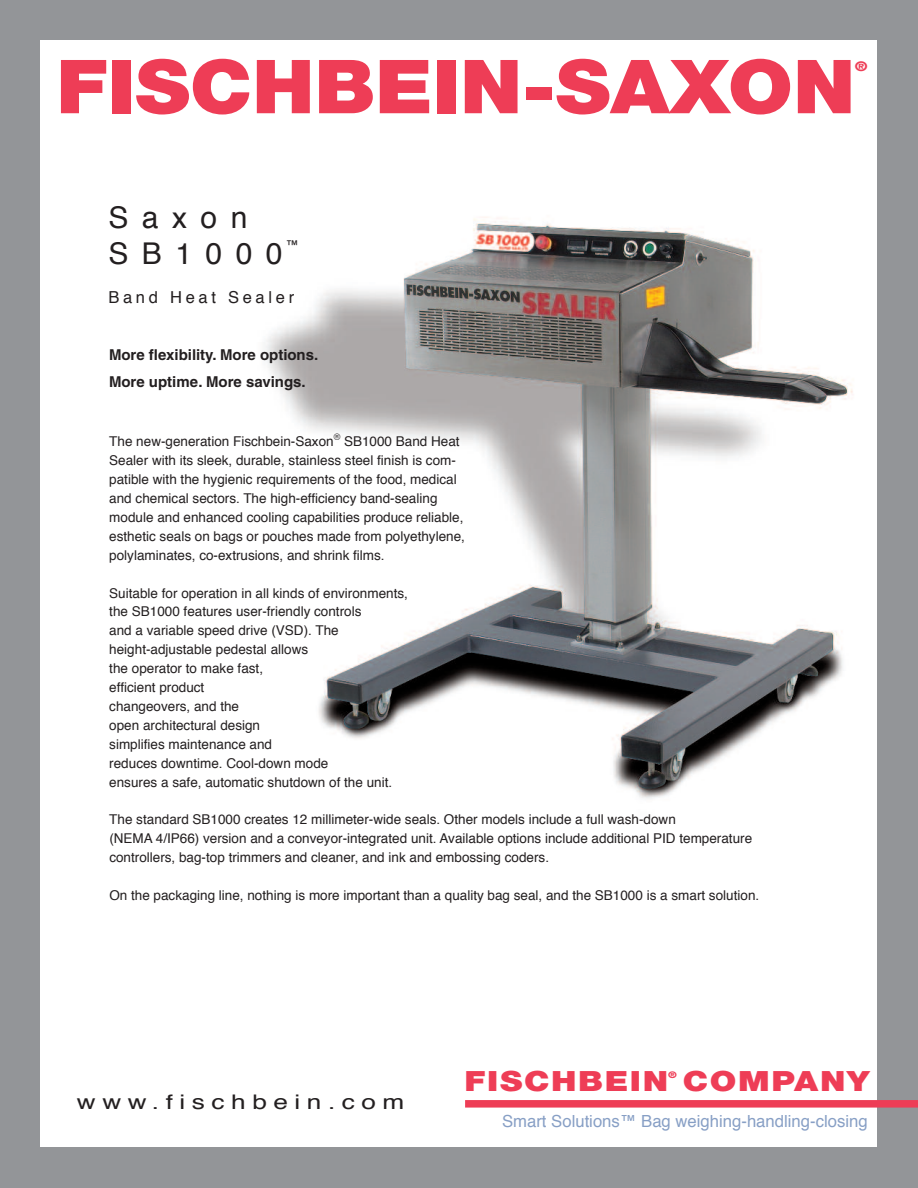
<style>
.page{position:relative;width:918px;height:1188px;background:#939598}
.page>*{position:absolute;margin:0;border:0;box-sizing:border-box;transform-origin:0 0}
.t1{font:900 74.55px "Helvetica Neue";color:#ee3d56;scale:1.1 1}
.t2{font:30px/36px "Helvetica";letter-spacing:.45em;color:#231f20}
.t3{font:900 27.9px "Helvetica Neue";letter-spacing:.05em;color:#ee3d56;scale:1.2 1}
.t4{font:20.1px "Helvetica";letter-spacing:.25em;color:#231f20;scale:1.3 1}
.t5{font:16.65px "Helvetica";color:#879fc5}
.t6{font:16.5px "Helvetica";letter-spacing:.225em;color:#231f20}
.t7{font:700 15px/27px "Helvetica";color:#231f20}
.t8{font:13.5px/18.9px "Helvetica";color:#231f20}
.t9{font:900 13.35px "Helvetica Neue";color:#ee3d56;scale:1.2 1}
.t10{font:900 9.15px "Helvetica Neue";color:#ee3d56;scale:1.2 1}
</style>
<div class="page">
<div style="left:40px;top:40px;width:838px;height:1108px;background:#fff"></div>
<img style="left:265px;top:217px;width:588px;height:582px">
<div style="left:465px;top:1100px;width:453px;height:8px;background:#ee3d56"></div>
<h1 class="t1" style="left:56px;top:60px;width:728px">FISCHBEIN-SAXON</h1>
<p class="t9" style="left:855px;top:61px;width:12px">®</p>
<h2 class="t2" style="left:108px;top:201px;width:176px">Saxon<br>SB1000</h2>
<p class="t8" style="left:286px;top:237px;width:15px">™</p>
<p class="t6" style="left:108px;top:290px;width:187px">Band Heat Sealer</p>
<p class="t7" style="left:109px;top:343px;width:211px">More flexibility. More options.<br>More uptime. More savings.</p>
<p class="t8" style="left:109px;top:433px;width:357px">The new-generation Fischbein-Saxon<sup>®</sup> SB1000 Band Heat Sealer with its sleek, durable, stainless steel finish is com&shy;patible with the hygienic requirements of the food, medical and chemical sectors. The high-efficiency band-sealing module and enhanced cooling capabilities produce reliable, esthetic seals on bags or pouches made from polyethylene, polylaminates, co-extrusions, and shrink films.</p>
<p class="t8" style="left:109px;top:584px;width:300px">Suitable for operation in all kinds of environments, the SB1000 features user-friendly controls<br>and a variable speed drive (VSD). The height-adjustable pedestal allows<br>the operator to make fast,<br>efficient product<br>changeovers, and the<br>open architectural design<br>simplifies maintenance and<br>reduces downtime. Cool-down mode<br>ensures a safe, automatic shutdown of the unit.</p>
<p class="t8" style="left:109px;top:811px;width:644px">The standard SB1000 creates 12 millimeter-wide seals. Other models include a full wash-down<br>(NEMA 4/IP66) version and a conveyor-integrated unit. Available options include additional PID temperature controllers, bag-top trimmers and cleaner, and ink and embossing coders.</p>
<p class="t8" style="left:109px;top:887px;width:651px">On the packaging line, nothing is more important than a quality bag seal, and the SB1000 is a smart solution.</p>
<h3 class="t4" style="left:77px;top:1094px;width:253px">www.fischbein.com</h3>
<h3 class="t3" style="left:464px;top:1071px;width:339px">FISCHBEIN COMPANY</h3>
<p class="t10" style="left:668px;top:1071px;width:9px">®</p>
<p class="t5" style="left:502px;top:1115px;width:367px">Smart Solutions™ Bag weighing-handling-closing</p>
</div>
